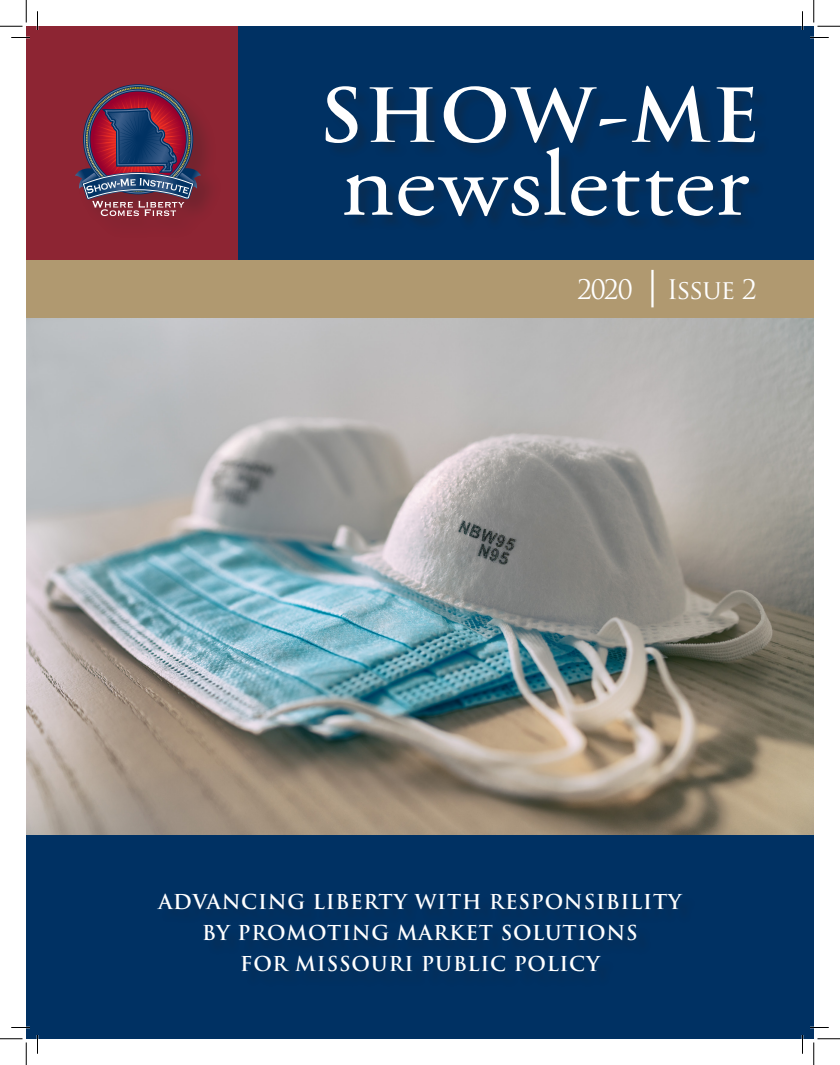
<style>
.page{position:relative;width:840px;height:1065px;background:#fff}
.page>*{position:absolute;margin:0;border:0;box-sizing:border-box;transform-origin:0 0}
.Body_Copy{font:37.5px "Adobe Garamond Pro";color:#fff}
.Catalogue_Date{font:26.25px "Trajan Pro";letter-spacing:-.04em;color:#fff}
.Body_Copy-2{font:700 20px "Trajan Pro";letter-spacing:.04em;color:#fff}
</style>
<div class="page">
<div style="left:237px;top:26px;width:577px;height:240px;background:#003163"></div>
<div style="left:26px;top:830px;width:788px;height:209px;background:#003163"></div>
<div style="left:26px;top:26px;width:211px;height:240px;background:#8d2533"></div>
<svg style="left:75px;top:92px;width:126px;height:124px"></svg>
<svg style="left:326px;top:86px;width:429px;height:130px"></svg>
<div style="left:26px;top:261px;width:788px;height:57px;background:#b09970"></div>
<img style="left:26px;top:318px;width:788px;height:517px">
<svg style="left:11px;top:37px;width:19px;height:1px"></svg>
<svg style="left:810px;top:37px;width:19px;height:1px"></svg>
<svg style="left:11px;top:1027px;width:19px;height:1px"></svg>
<svg style="left:810px;top:1027px;width:19px;height:1px"></svg>
<svg style="left:37px;top:11px;width:1px;height:19px"></svg>
<svg style="left:37px;top:1035px;width:1px;height:19px"></svg>
<svg style="left:802px;top:11px;width:1px;height:19px"></svg>
<svg style="left:802px;top:1035px;width:1px;height:19px"></svg>
<svg style="left:0;top:0;width:27px;height:27px"></svg>
<svg style="left:0;top:1039px;width:27px;height:26px"></svg>
<svg style="left:814px;top:0;width:26px;height:27px"></svg>
<svg style="left:814px;top:1039px;width:26px;height:26px"></svg>
<p class="Catalogue_Date" style="left:577px;top:273px;width:57px">2020</p>
<p class="Body_Copy" style="left:648px;top:264px;width:10px">|</p>
<p class="Catalogue_Date" style="left:667px;top:273px;width:91px">Issue 2</p>
<p class="Body_Copy-2" style="left:158px;top:889px;width:525px">ADVANCING LIBERTY WITH RESPONSIBILITY</p>
<p class="Body_Copy-2" style="left:202px;top:920px;width:437px">BY PROMOTING MARKET SOLUTIONS</p>
<p class="Body_Copy-2" style="left:240px;top:951px;width:361px">FOR MISSOURI PUBLIC POLICY</p>
</div>
